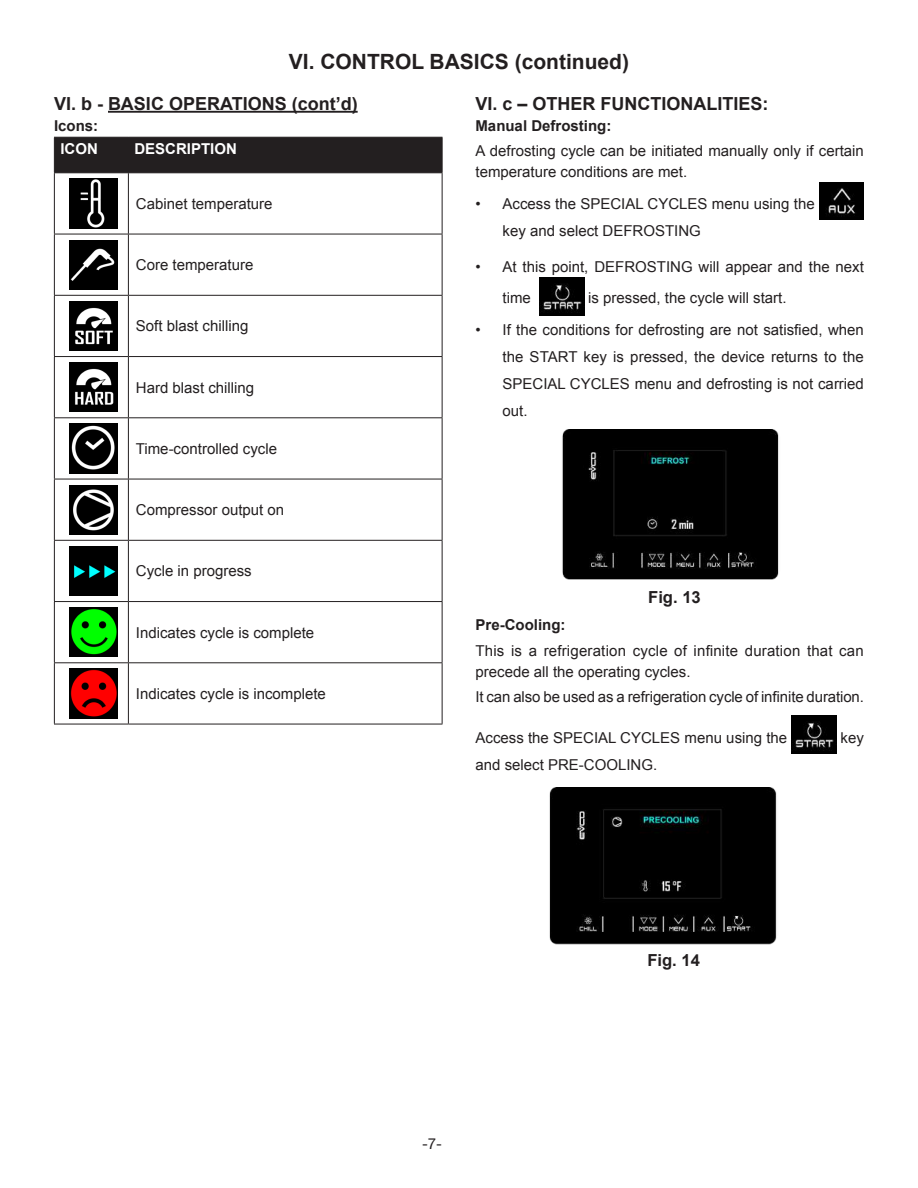
<style>
.page{position:relative;width:918px;height:1188px;background:#fff}
.page>*{position:absolute;margin:0;border:0;box-sizing:border-box;transform-origin:0 0}
.t1{font:700 21px "Arial";color:#231f20}
.t2{font:700 18px "Arial";color:#231f20}
.t3{font:700 16.65px "Arial";color:#231f20}
.t4{font:15px/27px "Arial";color:#231f20}
.t5{font:700 15px "Arial";color:#231f20}
.t6{font:700 15px "Arial";color:#fff}
.t7{font:15px "Helvetica Neue";color:#231f20}
</style>
<div class="page">
<hr style="left:108px;top:111px;width:250px;height:2px;background:#231f20">
<div style="left:55px;top:138px;width:387px;height:34px;background:#231f20"></div>
<hr style="left:54px;top:137px;width:74px;height:1px;background:#231f20">
<hr style="left:54px;top:138px;width:1px;height:34px;background:#231f20">
<hr style="left:128px;top:137px;width:314px;height:1px;background:#231f20">
<hr style="left:128px;top:138px;width:1px;height:34px;background:#231f20">
<hr style="left:442px;top:138px;width:1px;height:34px;background:#231f20">
<hr style="left:54px;top:172px;width:74px;height:1px;background:#231f20">
<hr style="left:54px;top:173px;width:1px;height:61px;background:#231f20">
<hr style="left:128px;top:172px;width:314px;height:1px;background:#231f20">
<hr style="left:128px;top:173px;width:1px;height:61px;background:#231f20">
<hr style="left:442px;top:173px;width:1px;height:61px;background:#231f20">
<hr style="left:54px;top:234px;width:74px;height:1px;background:#231f20">
<hr style="left:54px;top:234px;width:1px;height:61px;background:#231f20">
<hr style="left:128px;top:234px;width:314px;height:1px;background:#231f20">
<hr style="left:128px;top:234px;width:1px;height:61px;background:#231f20">
<hr style="left:442px;top:234px;width:1px;height:61px;background:#231f20">
<hr style="left:54px;top:295px;width:74px;height:1px;background:#231f20">
<hr style="left:54px;top:296px;width:1px;height:60px;background:#231f20">
<hr style="left:128px;top:295px;width:314px;height:1px;background:#231f20">
<hr style="left:128px;top:296px;width:1px;height:60px;background:#231f20">
<hr style="left:442px;top:296px;width:1px;height:60px;background:#231f20">
<hr style="left:54px;top:356px;width:74px;height:1px;background:#231f20">
<hr style="left:54px;top:357px;width:1px;height:60px;background:#231f20">
<hr style="left:128px;top:356px;width:314px;height:1px;background:#231f20">
<hr style="left:128px;top:357px;width:1px;height:60px;background:#231f20">
<hr style="left:442px;top:357px;width:1px;height:60px;background:#231f20">
<hr style="left:54px;top:417px;width:74px;height:1px;background:#231f20">
<hr style="left:54px;top:418px;width:1px;height:61px;background:#231f20">
<hr style="left:128px;top:417px;width:314px;height:1px;background:#231f20">
<hr style="left:128px;top:418px;width:1px;height:61px;background:#231f20">
<hr style="left:442px;top:418px;width:1px;height:61px;background:#231f20">
<hr style="left:54px;top:479px;width:74px;height:1px;background:#231f20">
<hr style="left:54px;top:479px;width:1px;height:61px;background:#231f20">
<hr style="left:128px;top:479px;width:314px;height:1px;background:#231f20">
<hr style="left:128px;top:479px;width:1px;height:61px;background:#231f20">
<hr style="left:442px;top:479px;width:1px;height:61px;background:#231f20">
<hr style="left:54px;top:540px;width:74px;height:1px;background:#231f20">
<hr style="left:54px;top:541px;width:1px;height:60px;background:#231f20">
<hr style="left:128px;top:540px;width:314px;height:1px;background:#231f20">
<hr style="left:128px;top:541px;width:1px;height:60px;background:#231f20">
<hr style="left:442px;top:541px;width:1px;height:60px;background:#231f20">
<hr style="left:54px;top:601px;width:74px;height:1px;background:#231f20">
<hr style="left:54px;top:602px;width:1px;height:60px;background:#231f20">
<hr style="left:128px;top:601px;width:314px;height:1px;background:#231f20">
<hr style="left:128px;top:602px;width:1px;height:60px;background:#231f20">
<hr style="left:442px;top:602px;width:1px;height:60px;background:#231f20">
<hr style="left:54px;top:662px;width:74px;height:1px;background:#231f20">
<hr style="left:54px;top:663px;width:1px;height:61px;background:#231f20">
<hr style="left:128px;top:662px;width:314px;height:1px;background:#231f20">
<hr style="left:128px;top:663px;width:1px;height:61px;background:#231f20">
<hr style="left:442px;top:663px;width:1px;height:61px;background:#231f20">
<hr style="left:54px;top:724px;width:74px;height:1px;background:#231f20">
<hr style="left:128px;top:724px;width:314px;height:1px;background:#231f20">
<img style="left:69px;top:179px;width:48px;height:49px">
<img style="left:69px;top:240px;width:48px;height:49px">
<img style="left:69px;top:301px;width:48px;height:50px">
<img style="left:69px;top:363px;width:48px;height:49px">
<img style="left:69px;top:424px;width:48px;height:49px">
<img style="left:69px;top:485px;width:48px;height:49px">
<img style="left:69px;top:546px;width:48px;height:50px">
<img style="left:69px;top:608px;width:48px;height:49px">
<img style="left:69px;top:669px;width:48px;height:49px">
<img style="left:819px;top:182px;width:45px;height:38px">
<img style="left:539px;top:278px;width:45px;height:37px">
<img style="left:792px;top:716px;width:44px;height:37px">
<img style="left:562px;top:430px;width:217px;height:149px">
<img style="left:549px;top:787px;width:228px;height:157px">
<h1 class="t1" style="left:289px;top:48px;width:342px">VI. CONTROL BASICS (continued)</h1>
<p class="t2" style="left:54px;top:92px;width:305px">VI. b - BASIC OPERATIONS (cont’d)</p>
<p class="t5" style="left:54px;top:116px;width:46px">Icons:</p>
<p class="t6" style="left:60px;top:139px;width:39px">ICON</p>
<p class="t6" style="left:134px;top:139px;width:104px">DESCRIPTION</p>
<p class="t2" style="left:476px;top:92px;width:295px">VI. c – OTHER FUNCTIONALITIES:</p>
<p class="t5" style="left:476px;top:116px;width:137px">Manual Defrosting:</p>
<p class="t4" style="left:476px;top:141px;width:390px;line-height:21px">A defrosting cycle can be initiated manually only if certain temperature conditions are met.</p>
<p class="t4" style="left:502px;top:190px;width:314px;text-indent:-27px">• Access the SPECIAL CYCLES menu using the key and select DEFROSTING</p>
<p class="t4" style="left:502px;top:251px;width:363px;line-height:31.5px;text-indent:-27px">• At this point, DEFROSTING will appear and the next time</p>
<p class="t4" style="left:136px;top:190px;width:138px">Cabinet temperature</p>
<p class="t4" style="left:136px;top:252px;width:119px">Core temperature</p>
<p class="t4" style="left:588px;top:285px;width:200px">is pressed, the cycle will start.</p>
<p class="t4" style="left:502px;top:316px;width:363px;text-align:justify;text-indent:-27px">• If the conditions for defrosting are not satisfied, when the START key is pressed, the device returns to the SPECIAL CYCLES menu and defrosting is not carried out.</p>
<p class="t4" style="left:136px;top:313px;width:114px">Soft blast chilling</p>
<p class="t4" style="left:136px;top:374px;width:120px">Hard blast chilling</p>
<p class="t4" style="left:136px;top:435px;width:143px">Time-controlled cycle</p>
<p class="t4" style="left:136px;top:497px;width:150px">Compressor output on</p>
<p class="t4" style="left:136px;top:558px;width:117px">Cycle in progress</p>
<p class="t4" style="left:136px;top:619px;width:180px">Indicates cycle is complete</p>
<p class="t4" style="left:136px;top:680px;width:192px">Indicates cycle is incomplete</p>
<p class="t3" style="left:648px;top:586px;width:54px">Fig. 13</p>
<p class="t5" style="left:476px;top:615px;width:91px">Pre-Cooling:</p>
<p class="t4" style="left:476px;top:640px;width:390px;line-height:21px">This is a refrigeration cycle of infinite duration that can precede all the operating cycles.</p>
<p class="t4" style="left:476px;top:684px;width:390px">It can also be used as a refrigeration cycle of infinite duration.</p>
<p class="t4" style="left:476px;top:724px;width:313px">Access the SPECIAL CYCLES menu using the</p>
<p class="t4" style="left:841px;top:724px;width:25px">key</p>
<p class="t4" style="left:476px;top:751px;width:183px">and select PRE-COOLING.</p>
<p class="t7" style="left:422px;top:1133px;width:22px">-7-</p>
<p class="t3" style="left:647px;top:949px;width:54px">Fig. 14</p>
</div>
